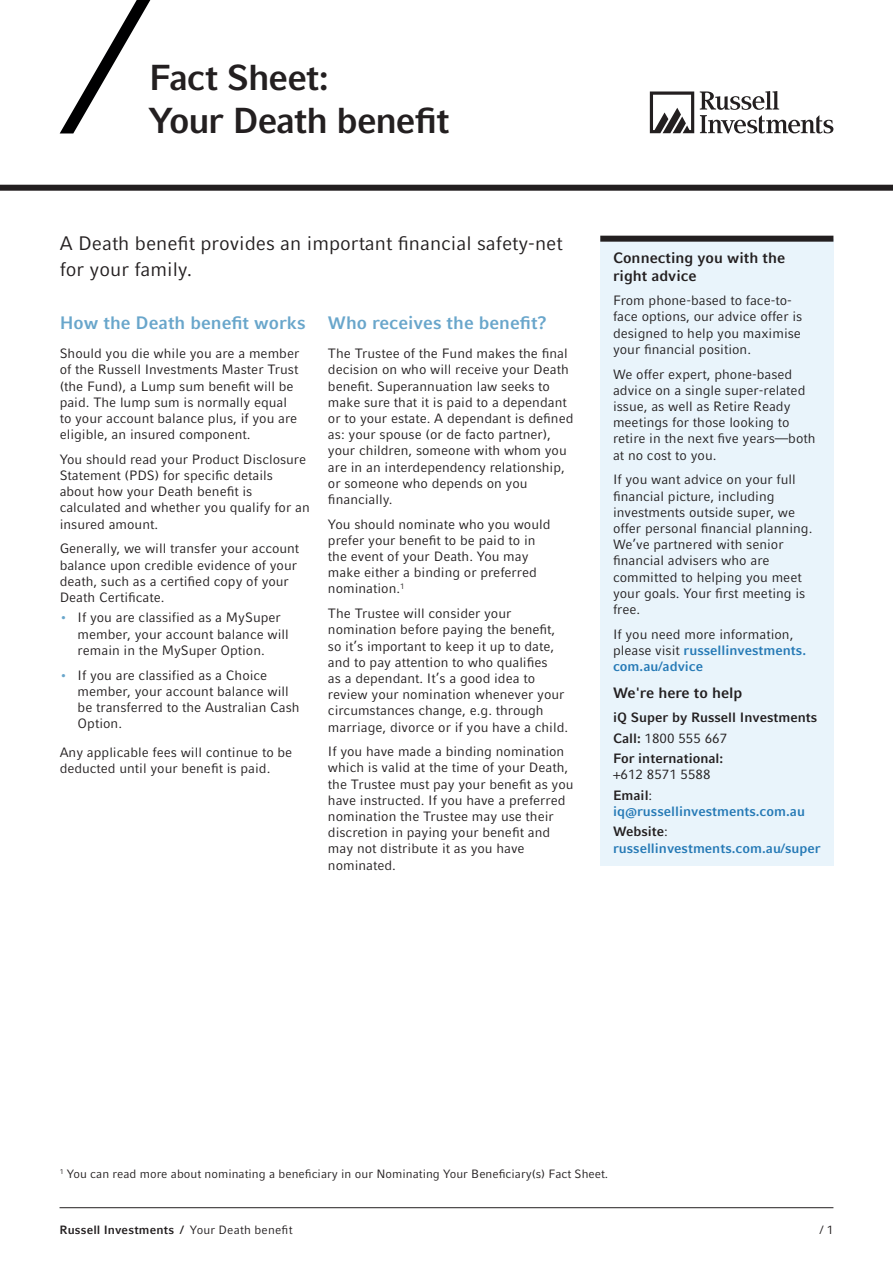
<style>
.page{position:relative;width:893px;height:1263px;background:#fff}
.page>*{position:absolute;margin:0;border:0;box-sizing:border-box;transform-origin:0 0}
.t1{font:700 36px/43.2px "Compatil Fact LT Pro";letter-spacing:-.03em;color:#231f20}
.t2{font:19.5px/25.5px "Compatil Fact LT Pro";color:#231f20}
.t3{font:700 18px "Compatil Fact LT Pro";color:#69a6cb}
.t4{font:700 15px/18px "Compatil Fact LT Pro";color:#231f20}
.t5{font:13.5px/16.2px "Compatil Fact LT Pro";color:#231f20}
.t6{font:700 13.5px/20.4px "Compatil Fact LT Pro";color:#267ab6}
.t7{font:700 13.5px/20.4px "Compatil Fact LT Pro";color:#231f20}
.t8{font:12px "Compatil Fact LT Pro";color:#231f20}
.t9{font:700 12px "Compatil Fact LT Pro";letter-spacing:.015em;color:#231f20}
.s1{color:#69a6cb}
.s2{font-weight:700;color:#267ab6}
.s3{font-weight:400}
.s4{font-weight:700}
.s5{color:#231f20}
.s6{font-weight:400;color:#231f20}
</style>
<div class="page">
<svg style="left:60px;top:0;width:90px;height:133px"></svg>
<div style="left:0;top:185px;width:893px;height:6px;background:#231f20"></div>
<div style="left:600px;top:239px;width:233px;height:626px;background:#e9f4fb"></div>
<div style="left:600px;top:236px;width:233px;height:6px;background:#231f20"></div>
<hr style="left:60px;top:1207px;width:773px;height:1px;background:#231f20">
<svg style="left:700px;top:91px;width:133px;height:42px"></svg>
<svg style="left:650px;top:91px;width:44px;height:42px"></svg>
<h1 class="t1" style="left:149px;top:56px;width:302px">Fact Sheet:<br>Your Death benefit</h1>
<h2 class="t2" style="left:60px;top:231px;width:504px">A Death benefit provides an important financial safety-net for your family.</h2>
<h3 class="t3" style="left:60px;top:312px;width:247px">How the Death benefit works</h3>
<p class="t5" style="left:60px;top:345px;width:241px">Should you die while you are a member of the Russell Investments Master Trust (the Fund), a Lump sum benefit will be paid. The lump sum is normally equal to your account balance plus, if you are eligible, an insured component.</p>
<p class="t5" style="left:60px;top:451px;width:252px">You should read your Product Disclosure Statement (PDS) for specific details about how your Death benefit is calculated and whether you qualify for an insured amount.</p>
<p class="t5" style="left:60px;top:541px;width:241px">Generally, we will transfer your account balance upon credible evidence of your death, such as a certified copy of your Death Certificate.</p>
<p class="t5" style="left:78px;top:610px;width:213px;text-indent:-18px"><span class="s1">•</span> If you are classified as a MySuper member, your account balance will remain in the MySuper Option.</p>
<p class="t5" style="left:78px;top:667px;width:223px;text-indent:-18px"><span class="s1">•</span> If you are classified as a Choice member, your account balance will be transferred to the Australian Cash<br>Option.</p>
<p class="t5" style="left:60px;top:744px;width:234px">Any applicable fees will continue to be deducted until your benefit is paid.</p>
<h3 class="t3" style="left:328px;top:312px;width:220px">Who receives the benefit?</h3>
<p class="t5" style="left:328px;top:345px;width:247px">The Trustee of the Fund makes the final decision on who will receive your Death benefit. Superannuation law seeks to make sure that it is paid to a dependant or to your estate. A dependant is defined as: your spouse (or de facto partner), your children, someone with whom you are in an interdependency relationship, or someone who depends on you financially.</p>
<p class="t5" style="left:328px;top:516px;width:224px">You should nominate who you would prefer your benefit to be paid to in the event of your Death. You may make either a binding or preferred nomination.<sup>1</sup></p>
<p class="t5" style="left:328px;top:605px;width:242px">The Trustee will consider your nomination before paying the benefit, so it’s important to keep it up to date, and to pay attention to who qualifies<br>as a dependant. It’s a good idea to review your nomination whenever your circumstances change, e.g. through marriage, divorce or if you have a child.</p>
<p class="t5" style="left:328px;top:743px;width:247px">If you have made a binding nomination which is valid at the time of your Death, the Trustee must pay your benefit as you have instructed. If you have a preferred nomination the Trustee may use their discretion in paying your benefit and may not distribute it as you have nominated.</p>
<p class="t4" style="left:613px;top:248px;width:174px">Connecting you with the right advice</p>
<p class="t5" style="left:613px;top:293px;width:191px">From phone-based to face-to&shy;face options, our advice offer is designed to help you maximise your financial position.</p>
<p class="t5" style="left:613px;top:366px;width:204px">We offer expert, phone-based advice on a single super-related issue, as well as Retire Ready meetings for those looking to retire in the next five years—both at no cost to you.</p>
<p class="t5" style="left:613px;top:472px;width:201px">If you want advice on your full financial picture, including investments outside super, we offer personal financial planning.<br>We’ve partnered with senior financial advisers who are committed to helping you meet your goals. Your first meeting is free.</p>
<p class="t5" style="left:613px;top:626px;width:195px">If you need more information, please visit <span class="s2">russellinvestments. com.au/advice</span></p>
<p class="t4" style="left:613px;top:683px;width:131px">We're here to help</p>
<p class="t7" style="left:613px;top:707px;width:206px">iQ Super by Russell Investments<br>Call: <span class="s3">1800 555 667<br></span>For international:</p>
<p class="t5" style="left:613px;top:764px;width:99px;line-height:20.4px">+612 8571 5588<br><span class="s4">Email</span>:</p>
<p class="t6" style="left:613px;top:801px;width:194px">iq@russellinvestments.com.au<br><span class="s5">Website</span><span class="s6">:</span></p>
<p class="t6" style="left:613px;top:838px;width:209px">russellinvestments.com.au/super</p>
<p class="t8" style="left:60px;top:1167px;width:550px"><sup>1</sup> You can read more about nominating a beneficiary in our Nominating Your Beneficiary(s) Fact Sheet.</p>
<p class="t9" style="left:60px;top:1222px;width:235px">Russell Investments / <span class="s3">Your Death benefit</span></p>
<p class="t8" style="left:820px;top:1222px;width:15px">/ 1</p>
</div>
